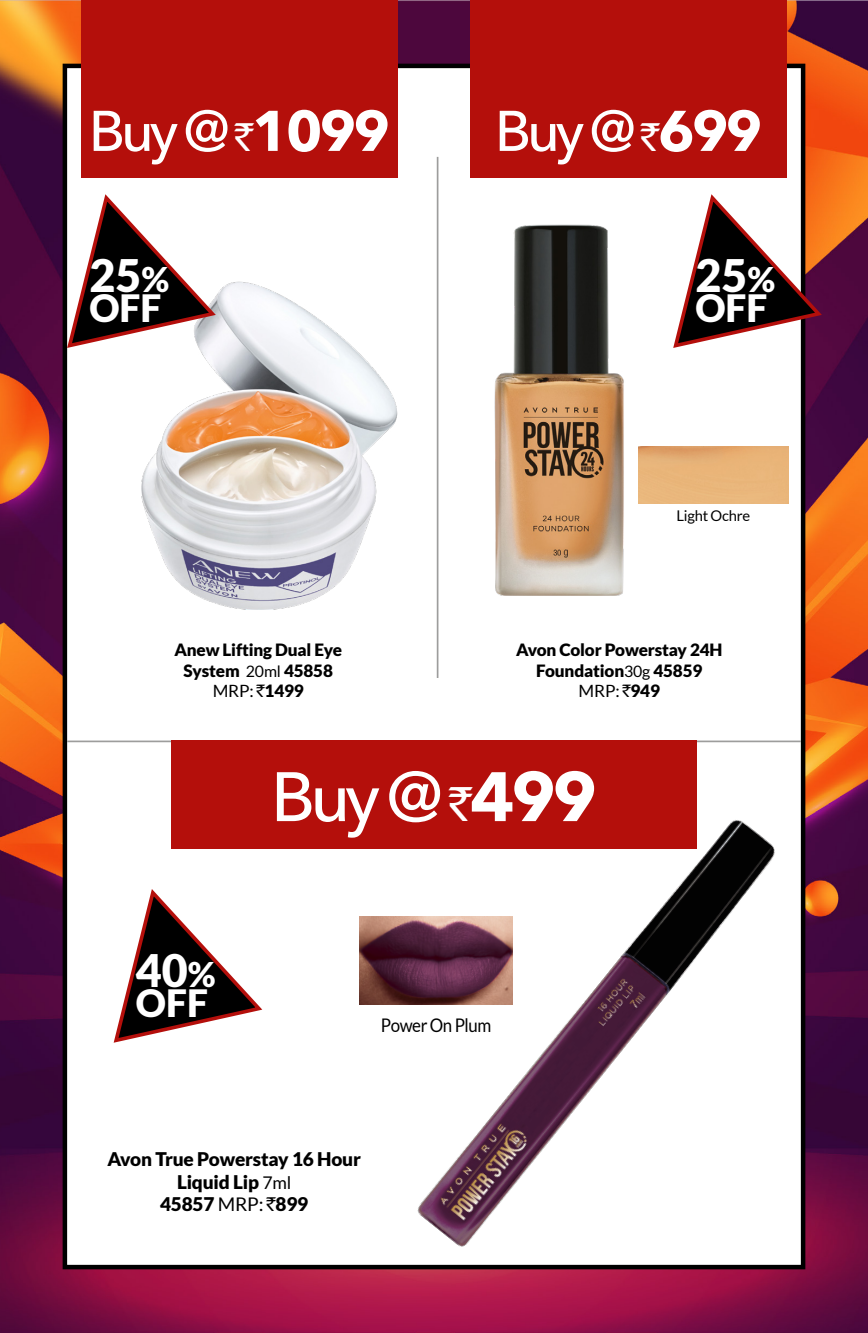
<style>
.page{position:relative;width:868px;height:1333px;background:#fff}
.page>*{position:absolute;margin:0;border:0;box-sizing:border-box;transform-origin:0 0}
.t1{font:500 69.08px "Avenir Next";color:#fff}
.t2{font:500 56.7px "Avenir Next";letter-spacing:-.075em;color:#fff}
.t3{font:900 44.77px "Lato";color:#fff}
.t4{font:900 37.57px "Lato";color:#fff}
.t5{font:900 18.9px/22.5px "Lato";letter-spacing:-.01em;color:#000;text-align:center}
.t6{font:18.68px "Lato";letter-spacing:-.025em;color:#000;scale:.9 1}
.t7{font:900 16.88px/20.2px "Lato";letter-spacing:-.01em;color:#000;text-align:center}
.t8{font:14.85px "Lato";letter-spacing:-.01em;color:#000}
.s1{font-family:"Rupee Foradian";font-weight:400;font-size:38.25px}
.s2{font-weight:700}
.s3{font-size:33.98px}
.s4{font-weight:400;font-size:15.75px}
.s5{font-weight:400}
.s6{font-family:"Rupee Foradian";font-weight:400}
.s7{font-family:"Rupee Foradian";font-weight:400;font-size:46.57px}
.s8{font-weight:400;font-size:17.55px}
</style>
<div class="page">
<img style="left:0;top:0;width:867px;height:1333px">
<div style="left:63px;top:64px;width:742px;height:1205px;background:#fff;border:4px solid #000"></div>
<img style="left:141px;top:261px;width:298px;height:348px">
<img style="left:494px;top:224px;width:130px;height:372px">
<hr style="left:436px;top:157px;width:2px;height:521px;background:#9d9d9c">
<div style="left:81px;top:0;width:317px;height:177px;background:#b40f0b"></div>
<div style="left:470px;top:0;width:316px;height:177px;background:#b40f0b"></div>
<hr style="left:67px;top:741px;width:733px;height:1px;background:#9d9d9c">
<div style="left:171px;top:741px;width:525px;height:108px;background:#b40f0b"></div>
<svg style="left:113px;top:889px;width:150px;height:154px"></svg>
<svg style="left:65px;top:193px;width:154px;height:157px"></svg>
<svg style="left:673px;top:193px;width:152px;height:157px"></svg>
<img style="left:638px;top:446px;width:150px;height:58px">
<img style="left:359px;top:917px;width:33px;height:87px">
<img style="left:392px;top:792px;width:415px;height:488px">
<h2 class="t2" style="left:89px;top:94px;width:303px">Buy @ <span class="s1">`</span><span class="s2">1099</span></h2>
<h2 class="t2" style="left:494px;top:94px;width:269px">Buy @ <span class="s1">`</span><span class="s2">699</span></h2>
<h3 class="t3" style="left:89px;top:248px;width:81px">25<span class="s3">%</span></h3>
<h3 class="t4" style="left:89px;top:285px;width:74px">OFF</h3>
<h3 class="t3" style="left:695px;top:248px;width:81px">25<span class="s3">%</span></h3>
<h3 class="t4" style="left:695px;top:285px;width:74px">OFF</h3>
<p class="t8" style="left:676px;top:506px;width:75px">Light Ochre</p>
<p class="t7" style="left:174px;top:640px;width:169px">Anew Lifting Dual Eye<br>System <span class="s4">20ml</span> 45858<br><span class="s5">MRP:</span> <span class="s6">`</span>1499</p>
<p class="t7" style="left:516px;top:640px;width:208px">Avon Color Powerstay 24H<br>Foundation<span class="s4">30g</span> 45859<br><span class="s5">MRP:</span> <span class="s6">`</span>949</p>
<h3 class="t3" style="left:136px;top:943px;width:81px">40<span class="s3">%</span></h3>
<h3 class="t4" style="left:136px;top:980px;width:74px">OFF</h3>
<h1 class="t1" style="left:271px;top:752px;width:327px">Buy @ <span class="s7">`</span><span class="s2">499</span></h1>
<p class="t6" style="left:381px;top:1014px;width:124px">Power On Plum</p>
<p class="t5" style="left:107px;top:1148px;width:255px">Avon True Powerstay 16 Hour<br>Liquid Lip <span class="s8">7ml<br></span>45857 <span class="s5">MRP:</span> <span class="s6">`</span>899</p>
</div>
